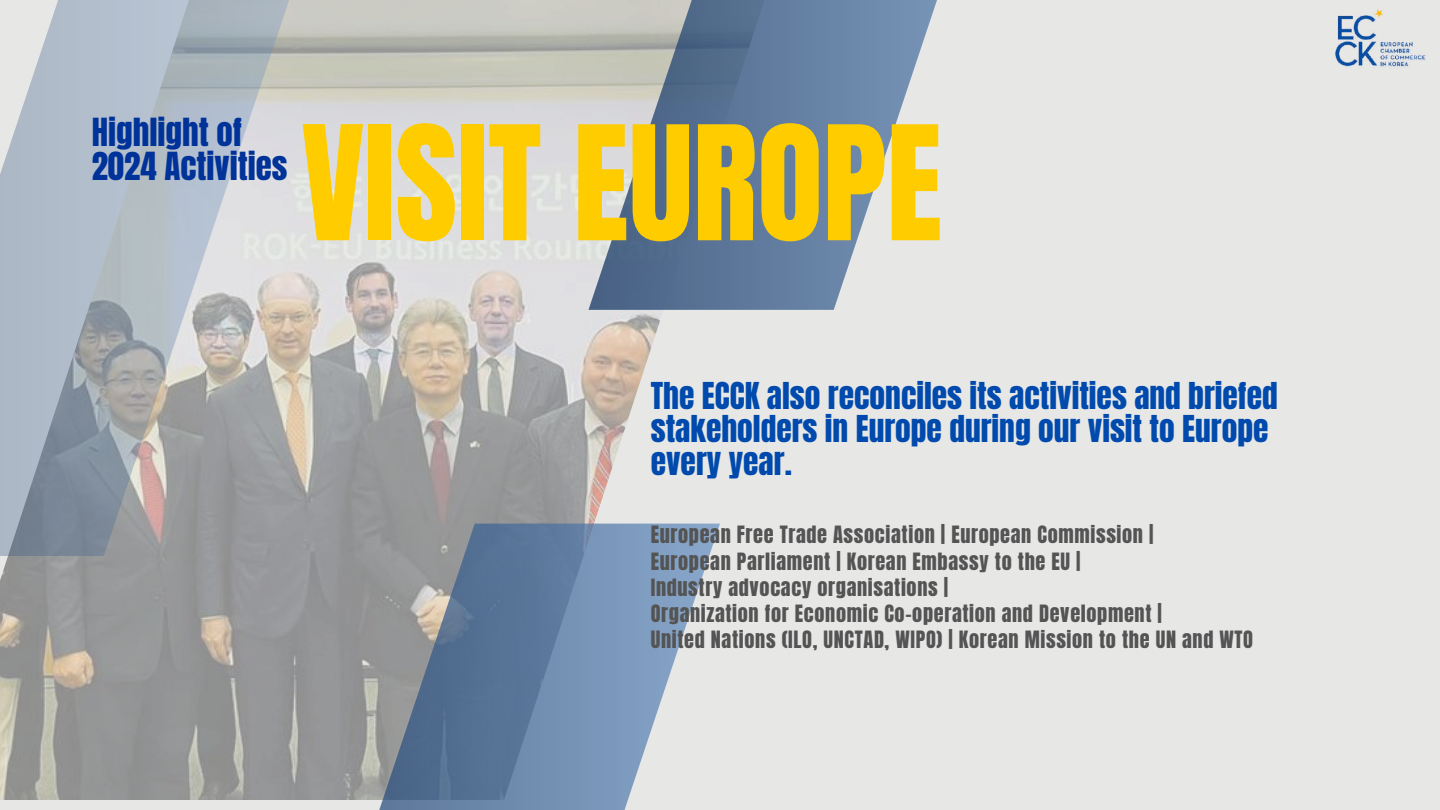
<style>
.page{position:relative;width:1440px;height:810px;background:#e7e7e6}
.page>*{position:absolute;margin:0;border:0;box-sizing:border-box;transform-origin:0 0}
.t1{font:135px "Anton";color:#fc0}
.t2{font:32.9px/34.5px "Anton";color:#039}
.t3{font:31.5px/33px "Anton";color:#004aad}
.t4{font:20.3px/26.2px "Anton";letter-spacing:.03em;color:#545454}
</style>
<div class="page">
<img style="left:0;top:0;width:720px;height:799px">
<svg style="left:588px;top:0;width:349px;height:310px"></svg>
<svg style="left:230px;top:524px;width:490px;height:286px;background:#8897a9"></svg>
<svg style="left:0;top:0;width:289px;height:556px;background:#afb6bd"></svg>
<img style="left:1335px;top:9px;width:91px;height:58px">
<h2 class="t2" style="left:92px;top:115px;width:197px">Highlight of<br>2024 Activities</h2>
<h1 class="t1" style="left:301px;top:87px;width:643px">VISIT EUROPE</h1>
<h3 class="t3" style="left:651px;top:380px;width:629px">The ECCK also reconciles its activities and briefed stakeholders in Europe during our visit to Europe every year.</h3>
<p class="t4" style="left:651px;top:522px;width:604px">European Free Trade Association | European Commission |<br>European Parliament | Korean Embassy to the EU |<br>Industry advocacy organisations |<br>Organization for Economic Co-operation and Development |<br>United Nations (ILO, UNCTAD, WIPO) | Korean Mission to the UN and WTO</p>
</div>
